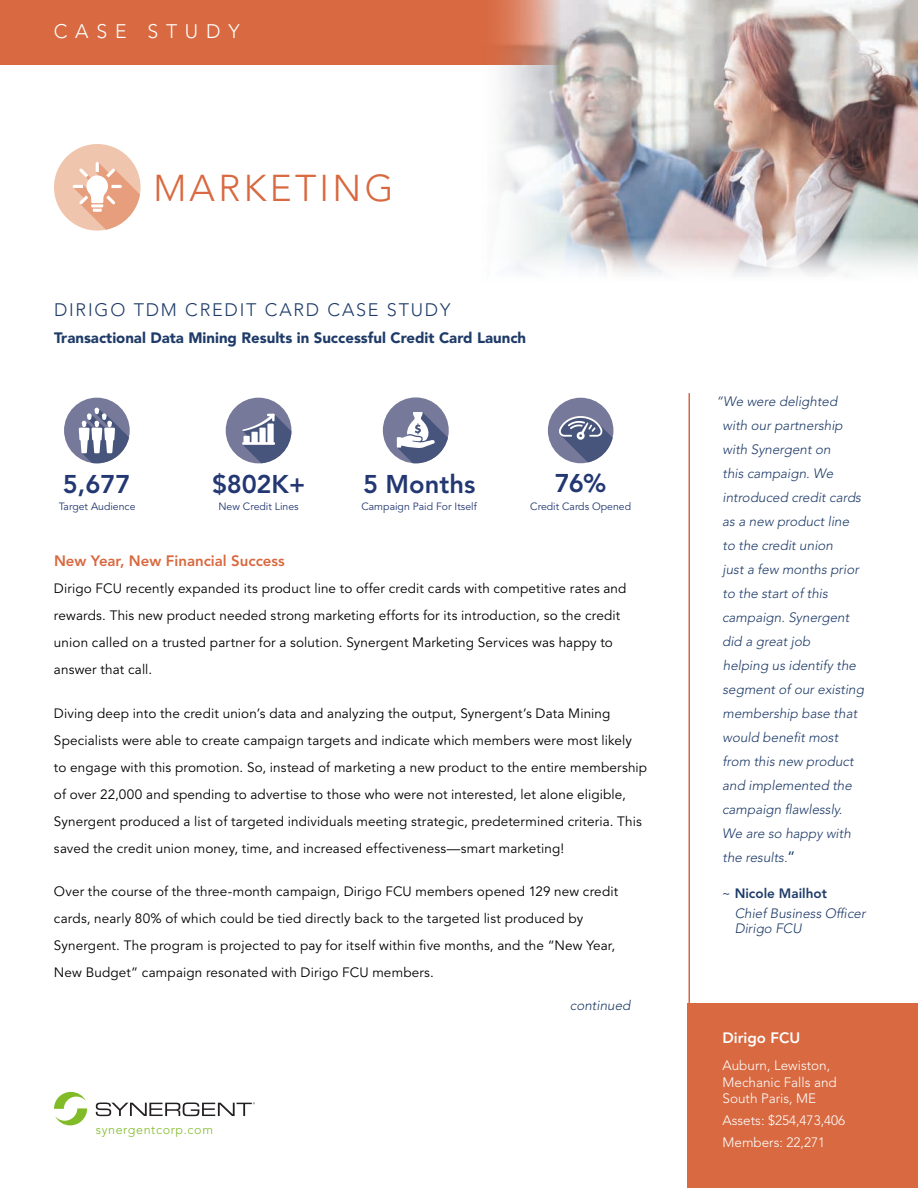
<style>
.page{position:relative;width:918px;height:1188px;background:#fff}
.page>*{position:absolute;margin:0;border:0;box-sizing:border-box;transform-origin:0 0}
.t1{font:300 37.05px "Avenir LT Std";letter-spacing:.09em;color:#d86940}
.t2{font:800 25.5px "Avenir LT Std";color:#233872}
.t3{font:300 19.5px "Avenir LT Std";letter-spacing:.4em;color:#fff}
.t4{font:300 18px "Avenir LT Std";letter-spacing:.1em;color:#1e3b68}
.t5{font:900 15px "Avenir LT Std";color:#1e3b68}
.t6{font:800 15px "Avenir LT Std";color:#d86940}
.t7{font:800 15px "Avenir LT Std";color:#fff}
.t8{font:13.5px/27px "Avenir LT Std";letter-spacing:.01em;color:#000}
.t9{font:italic 300 13.5px/24px "Avenir LT Std";color:#1e3b68}
.t10{font:300 13.5px/16.5px "Avenir LT Std";color:#fff}
.t11{font:300 12.75px "Avenir LT Std";letter-spacing:.05em;color:#81bb28}
.t12{font:10.5px "Avenir LT Std";color:#233872}
.s1{font-weight:400;font-style:normal;font-size:15px}
.s2{font-weight:400;font-style:normal}
.s3{font-weight:800;font-style:normal}
</style>
<div class="page">
<div style="left:688px;top:1003px;width:230px;height:185px;background:#d86940"></div>
<div style="left:0;top:0;width:918px;height:64px;background:#d86940"></div>
<img style="left:475px;top:0;width:443px;height:276px">
<div style="left:226px;top:398px;width:65px;height:65px;background:#767999;border-radius:50%"></div>
<svg style="left:242px;top:414px;width:49px;height:49px"></svg>
<hr style="left:242px;top:442px;width:33px;height:3px;background:#fff">
<div style="left:548px;top:398px;width:65px;height:65px;background:#767999;border-radius:50%"></div>
<svg style="left:559px;top:416px;width:54px;height:46px"></svg>
<div style="left:383px;top:397px;width:66px;height:66px;background:#767999;border-radius:50%"></div>
<svg style="left:397px;top:412px;width:51px;height:51px"></svg>
<div style="left:54px;top:144px;width:87px;height:87px;background:#f0c5ae;border-radius:50%"></div>
<svg style="left:73px;top:162px;width:67px;height:68px"></svg>
<svg style="left:54px;top:1092px;width:33px;height:33px"></svg>
<svg style="left:96px;top:1102px;width:159px;height:14px"></svg>
<hr style="left:688px;top:393px;width:2px;height:619px;background:#d86940">
<div style="left:64px;top:398px;width:66px;height:65px;background:#767999;border-radius:50%"></div>
<svg style="left:79px;top:408px;width:50px;height:55px"></svg>
<h3 class="t3" style="left:54px;top:20px;width:187px">CASE STUDY</h3>
<h1 class="t1" style="left:153px;top:166px;width:242px">MARKETING</h1>
<h3 class="t4" style="left:54px;top:299px;width:398px">DIRIGO TDM CREDIT CARD CASE STUDY</h3>
<p class="t5" style="left:54px;top:329px;width:474px">Transactional Data Mining Results in Successful Credit Card Launch</p>
<h2 class="t2" style="left:63px;top:469px;width:69px">5,677</h2>
<p class="t12" style="left:59px;top:500px;width:78px">Target Audience</p>
<h2 class="t2" style="left:212px;top:469px;width:94px">$802K+</h2>
<p class="t12" style="left:218px;top:500px;width:82px">New Credit Lines</p>
<h2 class="t2" style="left:363px;top:469px;width:114px">5 Months</h2>
<p class="t12" style="left:361px;top:500px;width:117px">Campaign Paid For Itself</p>
<h2 class="t2" style="left:555px;top:468px;width:53px">76%</h2>
<p class="t12" style="left:530px;top:500px;width:102px">Credit Cards Opened</p>
<p class="t6" style="left:54px;top:552px;width:232px">New Year, New Financial Success</p>
<p class="t8" style="left:54px;top:576px;width:574px">Dirigo FCU recently expanded its product line to offer credit cards with competitive rates and rewards. This new product needed strong marketing efforts for its introduction, so the credit union called on a trusted partner for a solution. Synergent Marketing Services was happy to answer that call.</p>
<p class="t8" style="left:54px;top:700px;width:595px">Diving deep into the credit union’s data and analyzing the output, Synergent’s Data Mining Specialists were able to create campaign targets and indicate which members were most likely to engage with this promotion. So, instead of marketing a new product to the entire membership of over 22,000 and spending to advertise to those who were not interested, let alone eligible, Synergent produced a list of targeted individuals meeting strategic, predetermined criteria. This saved the credit union money, time, and increased effectiveness—smart marketing!</p>
<p class="t8" style="left:54px;top:878px;width:566px">Over the course of the three-month campaign, Dirigo FCU members opened 129 new credit cards, nearly 80% of which could be tied directly back to the targeted list produced by Synergent. The program is projected to pay for itself within five months, and the “New Year, New Budget” campaign resonated with Dirigo FCU members.</p>
<p class="t9" style="left:570px;top:993px;width:62px">continued</p>
<p class="t11" style="left:96px;top:1122px;width:119px">synergentcorp.com</p>
<p class="t9" style="left:722px;top:390px;width:143px;text-indent:-6px">“We were delighted with our partnership with Synergent on<br>this campaign. We introduced credit cards as a new product line to the credit union<br>just a few months prior to the start of this campaign. Synergent did a great job<br>helping us identify the segment of our existing membership base that would benefit most from this new product and implemented the campaign flawlessly.<br>We are so happy with the results.<span class="s1">”</span></p>
<p class="t9" style="left:735px;top:883px;width:132px;line-height:20.4px;text-indent:-13px"><span class="s2">~</span> <span class="s3">Nicole Mailhot<br></span>Chief Business Officer</p>
<p class="t9" style="left:735px;top:917px;width:69px">Dirigo FCU</p>
<p class="t7" style="left:723px;top:1029px;width:79px">Dirigo FCU</p>
<p class="t10" style="left:723px;top:1057px;width:116px">Auburn, Lewiston,<br>Mechanic Falls and<br>South Paris, ME</p>
<p class="t10" style="left:723px;top:1109px;width:124px;line-height:21.9px">Assets: $254,473,406<br>Members: 22,271</p>
</div>
